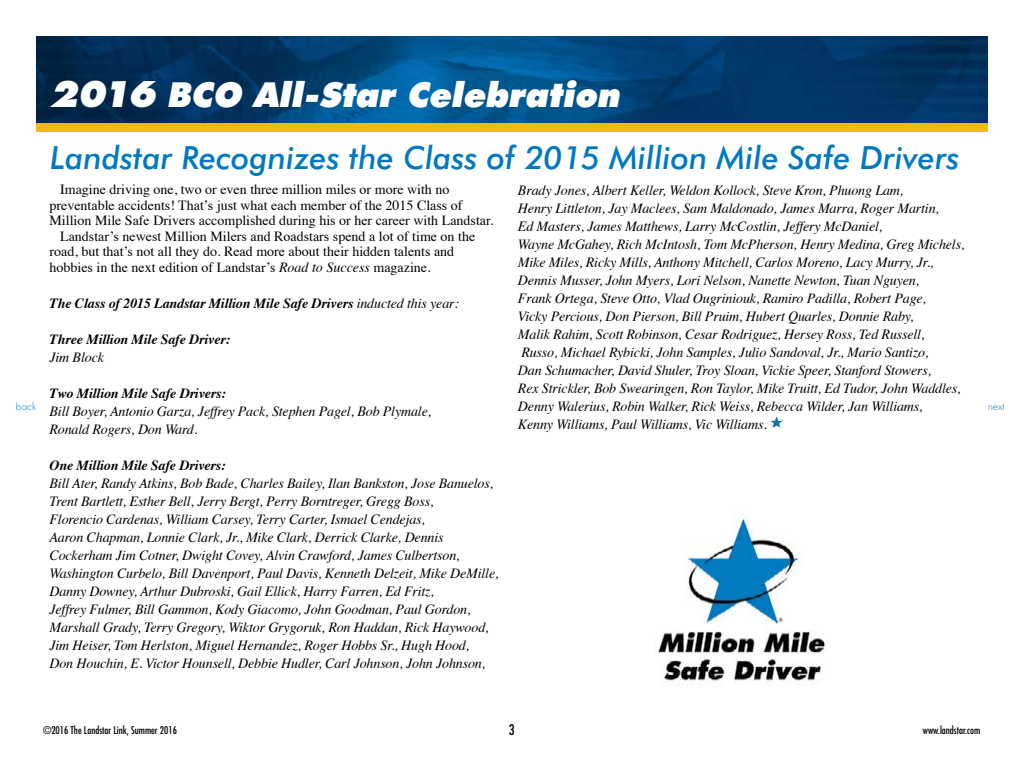
<style>
.page{position:relative;width:1024px;height:768px;background:#fff}
.page>*{position:absolute;margin:0;border:0;box-sizing:border-box;transform-origin:0 0}
.t1{font:italic 900 34.5px "Futura BT";color:#fff}
.t2{font:italic 500 32px "Futura BT";color:#0079c1}
.t3{font:condensed 14.3px "Futura Std";color:#000}
.t4{font:italic 14px/18px "Times";letter-spacing:-.01em;color:#000}
.t5{font:14px "Times";color:#000}
.t6{font:italic 700 14px "Times";letter-spacing:-.01em;color:#000}
.t7{font:300 11px "Futura T";color:#0079c1}
.t8{font:condensed 10.4px "Futura Std";color:#000}
.s1{font-family:"Futura Std";font-weight:800}
.s2{font-style:italic}
.s3{font-weight:400}
.s4{font-family:"Futura"}
</style>
<div class="page">
<img style="left:36px;top:36px;width:951px;height:87px">
<div style="left:36px;top:123px;width:951px;height:9px;background:#f1ba0e"></div>
<svg style="left:770px;top:419px;width:5px;height:4px"></svg>
<img style="left:655px;top:517px;width:170px;height:169px">
<h1 class="t1" style="left:49px;top:74px;width:579px"><span class="s1">2 016</span> BCO All-Star Celebration</h1>
<h2 class="t2" style="left:50px;top:138px;width:911px">Landstar Recognizes the Class of 2015 Million Mile Safe Drivers</h2>
<p class="t5" style="left:60px;top:177px;width:391px">Imagine driving one, two or even three million miles or more with no</p>
<p class="t5" style="left:50px;top:192px;width:415px">preventable accidents! That’s just what each member of the 2015 Class of</p>
<p class="t5" style="left:50px;top:208px;width:445px">Million Mile Safe Drivers accomplished during his or her career with Landstar.</p>
<p class="t5" style="left:60px;top:223px;width:417px">Landstar’s newest Million Milers and Roadstars spend a lot of time on the</p>
<p class="t5" style="left:50px;top:239px;width:406px">road, but that’s not all they do. Read more about their hidden talents and</p>
<p class="t5" style="left:50px;top:254px;width:383px">hobbies in the next edition of Landstar’s <span class="s2">Road to Success</span> magazine.</p>
<p class="t6" style="left:50px;top:290px;width:411px">The Class of 2015 Landstar Million Mile Safe Drivers <span class="s3">inducted this year:</span></p>
<p class="t6" style="left:50px;top:326px;width:182px">Three Million Mile Safe Driver:</p>
<p class="t4" style="left:50px;top:347px;width:56px">Jim Block</p>
<p class="t6" style="left:50px;top:380px;width:178px">Two Million Mile Safe Drivers:</p>
<p class="t4" style="left:50px;top:401px;width:383px">Bill Boyer, Antonio Garza, Jeffrey Pack, Stephen Pagel, Bob Plymale,<br>Ronald Rogers, Don Ward.</p>
<p class="t6" style="left:50px;top:452px;width:178px">One Million Mile Safe Drivers:</p>
<p class="t4" style="left:50px;top:473px;width:451px">Bill Ater, Randy Atkins, Bob Bade, Charles Bailey, Ilan Bankston, Jose Banuelos, Trent Bartlett, Esther Bell, Jerry Bergt, Perry Borntreger, Gregg Boss,<br>Florencio Cardenas, William Carsey, Terry Carter, Ismael Cendejas,<br>Aaron Chapman, Lonnie Clark, Jr., Mike Clark, Derrick Clarke, Dennis Cockerham Jim Cotner, Dwight Covey, Alvin Crawford, James Culbertson, Washington Curbelo, Bill Davenport, Paul Davis, Kenneth Delzeit, Mike DeMille, Danny Downey, Arthur Dubroski, Gail Ellick, Harry Farren, Ed Fritz,<br>Jeffrey Fulmer, Bill Gammon, Kody Giacomo, John Goodman, Paul Gordon, Marshall Grady, Terry Gregory, Wiktor Grygoruk, Ron Haddan, Rick Haywood, Jim Heiser, Tom Herlston, Miguel Hernandez, Roger Hobbs Sr., Hugh Hood,<br>Don Houchin, E. Victor Hounsell, Debbie Hudler, Carl Johnson, John Johnson,</p>
<p class="t4" style="left:518px;top:180px;width:448px">Brady Jones, Albert Keller, Weldon Kollock, Steve Kron, Phuong Lam,<br>Henry Littleton, Jay Maclees, Sam Maldonado, James Marra, Roger Martin,<br>Ed Masters, James Matthews, Larry McCostlin, Jeffery McDaniel,<br>Wayne McGahey, Rich McIntosh, Tom McPherson, Henry Medina, Greg Michels, Mike Miles, Ricky Mills, Anthony Mitchell, Carlos Moreno, Lacy Murry, Jr., Dennis Musser, John Myers, Lori Nelson, Nanette Newton, Tuan Nguyen,<br>Frank Ortega, Steve Otto, Vlad Ougriniouk, Ramiro Padilla, Robert Page,<br>Vicky Percious, Don Pierson, Bill Pruim, Hubert Quarles, Donnie Raby,<br>Malik Rahim, Scott Robinson, Cesar Rodriguez, Hersey Ross, Ted Russell,<br>Russo, Michael Rybicki, John Samples, Julio Sandoval, Jr., Mario Santizo,<br>Dan Schumacher, David Shuler, Troy Sloan, Vickie Speer, Stanford Stowers,<br>Rex Strickler, Bob Swearingen, Ron Taylor, Mike Truitt, Ed Tudor, John Waddles, Denny Walerius, Robin Walker, Rick Weiss, Rebecca Wilder, Jan Williams,<br>Kenny Williams, Paul Williams, Vic Williams.</p>
<p class="t7" style="left:16px;top:400px;width:22px">back</p>
<p class="t7" style="left:988px;top:400px;width:18px">next</p>
<p class="t8" style="left:43px;top:724px;width:136px"><span class="s4">©</span>2016 The Landstar Link, Summer 2016</p>
<p class="t3" style="left:509px;top:721px;width:7px">3</p>
<p class="t8" style="left:923px;top:724px;width:59px">www.landstar.com</p>
</div>
